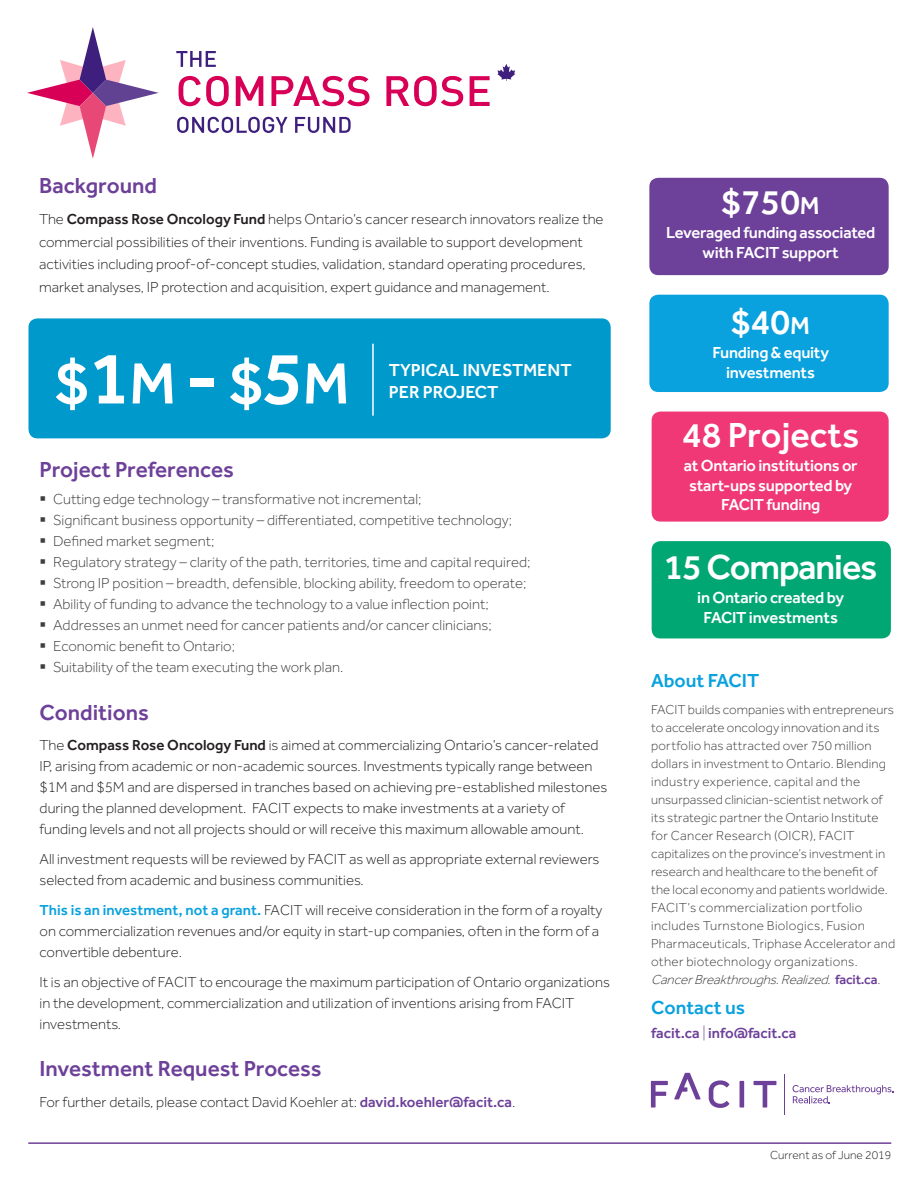
<style>
.page{position:relative;width:918px;height:1188px;background:#fff}
.page>*{position:absolute;margin:0;border:0;box-sizing:border-box;transform-origin:0 0}
.t1{font:500 76.5px "Effra";color:#fff}
.t2{font:500 36px "Effra";letter-spacing:-.01em;color:#fff}
.t3{font:500 36px "Effra";letter-spacing:-.03em;color:#fff}
.Section-Header{font:500 22.5px "Effra";color:#6d4099}
.Section-details{font:500 19.5px "Effra";color:#09a1de}
.t4{font:500 18px/21.6px "Effra";color:#fff}
.t5{font:500 16.5px/19.8px "Effra";letter-spacing:-.015em;color:#fff;text-align:center}
.Facit-body-copy{font:300 15px/21px "Effra";color:#231f20}
.t6{font:300 15px "Effra";color:#3e3e3f}
.Facit-body-copy-2{font:500 15px "Effra";color:#6d4099}
.Facit-body-copy-3{font:300 13.5px/18px "Effra";letter-spacing:.025em;color:#3e3e3f}
.Facit-body-copy-4{font:300 13.35px/18px "Effra";letter-spacing:.005em;color:#3e3e3f}
.t7{font:300 12px "Effra";color:#231f20}
.s1{font-weight:500}
.s2{font-size:63px}
.s3{font-size:60px}
.s4{font-weight:500;color:#09a1de}
.s5{font-weight:500;color:#6d4099}
.s6{font-size:25.2px}
.s7{font-style:italic}
.s8{font-weight:300}
</style>
<div class="page">
<hr style="left:28px;top:1142px;width:863px;height:2px;background:#6d4099">
<svg style="left:27px;top:27px;width:132px;height:132px"></svg>
<svg style="left:176px;top:51px;width:40px;height:16px"></svg>
<svg style="left:236px;top:76px;width:27px;height:30px"></svg>
<svg style="left:271px;top:76px;width:99px;height:30px"></svg>
<svg style="left:386px;top:76px;width:77px;height:30px"></svg>
<svg style="left:470px;top:76px;width:20px;height:30px"></svg>
<svg style="left:177px;top:117px;width:111px;height:16px"></svg>
<svg style="left:295px;top:117px;width:56px;height:16px"></svg>
<svg style="left:497px;top:64px;width:18px;height:17px"></svg>
<svg style="left:179px;top:76px;width:50px;height:30px"></svg>
<div style="left:28px;top:318px;width:583px;height:120px;background:#09c;border-radius:9px"></div>
<hr style="left:372px;top:344px;width:2px;height:72px;background:#fff">
<svg style="left:754px;top:1081px;width:22px;height:27px"></svg>
<hr style="left:740px;top:1081px;width:4px;height:27px;background:#6d4099">
<svg style="left:651px;top:1081px;width:17px;height:27px"></svg>
<svg style="left:709px;top:1080px;width:20px;height:28px"></svg>
<svg style="left:674px;top:1073px;width:27px;height:26px"></svg>
<hr style="left:784px;top:1074px;width:1px;height:40px;background:#6d4099">
<svg style="left:793px;top:1085px;width:100px;height:18px"></svg>
<div style="left:649px;top:178px;width:240px;height:97px;background:#6d4099;border-radius:9px"></div>
<div style="left:649px;top:295px;width:240px;height:97px;background:#09a1de;border-radius:9px"></div>
<div style="left:652px;top:412px;width:237px;height:110px;background:#ef3875;border-radius:9px"></div>
<div style="left:652px;top:541px;width:239px;height:97px;background:#00a773;border-radius:9px"></div>
<p class="Section-Header" style="left:39px;top:172px;width:120px">Background</p>
<p class="Facit-body-copy" style="left:39px;top:208px;width:566px;line-height:22.5px">The <span class="s1">Compass Rose Oncology Fund</span> helps Ontario’s cancer research innovators realize the commercial possibilities of their inventions. Funding is available to support development activities including proof-of-concept studies, validation, standard operating procedures, market analyses, IP protection and acquisition, expert guidance and management.</p>
<p class="t1" style="left:55px;top:332px;width:296px"><span class="s2">$</span>1<span class="s3">M</span> - <span class="s2">$</span>5<span class="s3">M</span></p>
<p class="t4" style="left:389px;top:359px;width:184px">TYPICAL INVESTMENT<br>PER PROJECT</p>
<p class="Section-Header" style="left:40px;top:456px;width:196px">Project Preferences</p>
<p class="t6" style="left:40px;top:490px;width:383px">▪ Cutting edge technology – transformative not incremental;</p>
<p class="t6" style="left:40px;top:511px;width:474px">▪ Significant business opportunity – differentiated, competitive technology;</p>
<p class="t6" style="left:40px;top:532px;width:176px">▪ Defined market segment;</p>
<p class="t6" style="left:40px;top:553px;width:492px">▪ Regulatory strategy – clarity of the path, territories, time and capital required;</p>
<p class="t6" style="left:40px;top:574px;width:488px">▪ Strong IP position – breadth, defensible, blocking ability, freedom to operate;</p>
<p class="t6" style="left:40px;top:595px;width:451px">▪ Ability of funding to advance the technology to a value inflection point;</p>
<p class="t6" style="left:40px;top:616px;width:454px">▪ Addresses an unmet need for cancer patients and/or cancer clinicians;</p>
<p class="t6" style="left:40px;top:637px;width:197px">▪ Economic benefit to Ontario;</p>
<p class="t6" style="left:40px;top:658px;width:305px">▪ Suitability of the team executing the work plan.</p>
<p class="Section-Header" style="left:40px;top:699px;width:111px">Conditions</p>
<p class="Facit-body-copy" style="left:40px;top:734px;width:569px">The <span class="s1">Compass Rose Oncology Fund</span> is aimed at commercializing Ontario’s cancer-related IP, arising from academic or non-academic sources. Investments typically range between $1M and $5M and are dispersed in tranches based on achieving pre-established milestones during the planned development. FACIT expects to make investments at a variety of funding levels and not all projects should or will receive this maximum allowable amount.</p>
<p class="Facit-body-copy" style="left:40px;top:848px;width:561px">All investment requests will be reviewed by FACIT as well as appropriate external reviewers selected from academic and business communities.</p>
<p class="Facit-body-copy" style="left:40px;top:899px;width:564px"><span class="s4">This is an investment, not a grant.</span> FACIT will receive consideration in the form of a royalty on commercialization revenues and/or equity in start-up companies, often in the form of a convertible debenture.</p>
<p class="Facit-body-copy" style="left:40px;top:971px;width:572px">It is an objective of FACIT to encourage the maximum participation of Ontario organizations in the development, commercialization and utilization of inventions arising from FACIT investments.</p>
<p class="Section-Header" style="left:40px;top:1055px;width:284px">Investment Request Process</p>
<p class="Facit-body-copy" style="left:40px;top:1091px;width:477px">For further details, please contact David Koehler at: <span class="s5">david.koehler@facit.ca</span>.</p>
<p class="t2" style="left:722px;top:181px;width:100px">$750<span class="s6">m</span></p>
<p class="t5" style="left:666px;top:223px;width:211px">Leveraged funding associated with FACIT support</p>
<p class="t2" style="left:731px;top:301px;width:80px">$40<span class="s6">m</span></p>
<p class="t5" style="left:712px;top:343px;width:118px">Funding &amp; equity investments</p>
<p class="t2" style="left:682px;top:413px;width:179px">48 Projects</p>
<p class="t5" style="left:684px;top:455px;width:175px">at Ontario institutions or start-ups supported by<br>FACIT funding</p>
<p class="t3" style="left:664px;top:546px;width:215px">15 Companies</p>
<p class="t5" style="left:697px;top:588px;width:148px">in Ontario created by<br>FACIT investments</p>
<p class="Section-details" style="left:651px;top:668px;width:110px">About FACIT</p>
<p class="Facit-body-copy-4" style="left:651px;top:700px;width:244px">FACIT builds companies with entrepreneurs to accelerate oncology innovation and its portfolio has attracted over 750 million dollars in investment to Ontario. Blending</p>
<p class="Facit-body-copy-3" style="left:651px;top:772px;width:211px">industry experience, capital and the</p>
<p class="Facit-body-copy-4" style="left:651px;top:790px;width:233px">unsurpassed clinician-scientist network of its strategic partner the Ontario Institute</p>
<p class="Facit-body-copy-3" style="left:651px;top:826px;width:205px">for Cancer Research (OICR), FACIT</p>
<p class="Facit-body-copy-4" style="left:651px;top:844px;width:238px">capitalizes on the province’s investment in research and healthcare to the benefit of the local economy and patients worldwide.</p>
<p class="Facit-body-copy-3" style="left:651px;top:898px;width:215px">FACIT’s commercialization portfolio includes Turnstone Biologics, Fusion</p>
<p class="Facit-body-copy-4" style="left:651px;top:934px;width:246px">Pharmaceuticals, Triphase Accelerator and</p>
<p class="Facit-body-copy-3" style="left:651px;top:952px;width:231px">other biotechnology organizations.<br><span class="s7">CancerBreakthroughs.Realized.</span><span class="s5">fa c i t . c a</span> .</p>
<p class="Section-details" style="left:651px;top:996px;width:95px">Contact us</p>
<p class="Facit-body-copy-2" style="left:651px;top:1024px;width:147px">facit.ca <span class="s8">|</span> info@facit.ca</p>
<p class="t7" style="left:770px;top:1148px;width:123px">Current as of June 2019</p>
</div>
